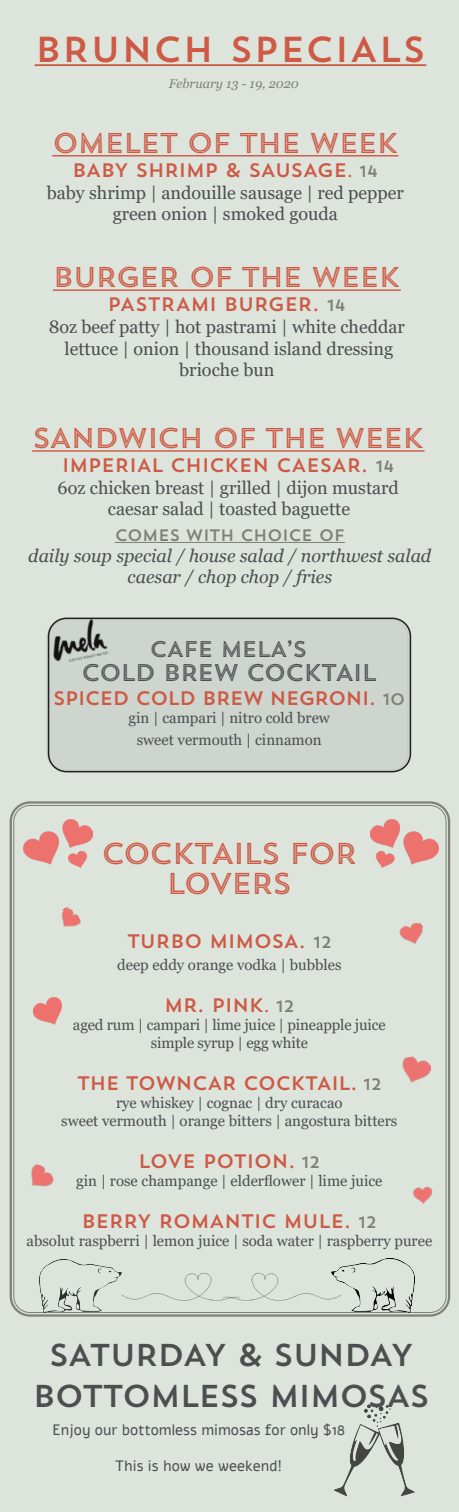
<style>
.page{position:relative;width:459px;height:1512px;background:#dce4dc}
.page>*{position:absolute;margin:0;border:0;box-sizing:border-box;transform-origin:0 0}
.Menu_Item_Title{font:36px "Trend Sans One";color:#ce5944}
.Menu_Item_Caption{font:31.5px/40.5px "Trend Sans One";letter-spacing:-.06em;color:#4e4d50;text-align:center}
.Section_Title{font:30px/30px "Trend Sans Five";letter-spacing:-.07em;color:#ce5944;text-align:center}
.Menu_Item_Title-2{font:28.5px "Trend Sans Five";letter-spacing:-.06em;color:#ce5944}
.Menu_Item_Caption-2{font:28.5px "Trend Sans Five";letter-spacing:-.06em;color:#ce5944}
.Menu_Item_Caption-3{font:24px "Trend Sans Five";letter-spacing:-.06em;color:#4d4d4f}
.Menu_Item_Caption-4{font:22.5px "Trend Sans Five";letter-spacing:-.06em;color:#4d4d4f}
.Section_Title-2{font:19.5px "Trend Sans One";letter-spacing:-.04em;color:#ce5944}
.Menu_Item_Caption-5{font:19.5px "Trend Sans One";letter-spacing:-.05em;color:#ce5944}
.Menu_Item_Title-3{font:19.5px "Trend Sans One";letter-spacing:-.045em;color:#ce5944}
.Menu_Item_Title-4{font:18px/21.6px "Georgia";color:#4d4d4f;text-align:center}
.t1{font:italic 18px/21px "Georgia";color:#4d4d4f;text-align:center}
.Menu_Item_Caption-6{font:16.5px "Trend Sans One";letter-spacing:-.04em;color:#808073}
.Section_Title-3{font:15px/18px "Georgia";color:#4d4d4f;text-align:center}
.Section_Title-4{font:15px "Alef";color:#4d4d4f}
.Menu_Item_Caption-7{font:15px "Georgia";color:#4d4d4f}
.Menu_Item_Caption-8{font:italic 12.75px "Georgia";color:#808073}
.s1{font-size:16.5px}
.s2{font-size:16.5px;color:#808073}
</style>
<div class="page">
<hr style="left:35px;top:64px;width:391px;height:2px;background:#ce5944">
<hr style="left:52px;top:155px;width:346px;height:1px;background:#ce5944">
<hr style="left:53px;top:289px;width:348px;height:2px;background:#ce5944">
<hr style="left:32px;top:450px;width:393px;height:2px;background:#ce5944">
<hr style="left:115px;top:542px;width:230px;height:1px;background:#808073">
<img style="left:333px;top:1403px;width:82px;height:94px">
<div style="left:48px;top:619px;width:360px;height:152px;background:#cdd5ce;border-radius:18px"></div>
<div style="left:48px;top:618px;width:363px;height:154px;border:2px solid #231f20;border-radius:18px"></div>
<img style="left:47px;top:617px;width:67px;height:61px">
<div style="left:10px;top:801px;width:440px;height:516px;border:2px solid #808073;border-radius:19px"></div>
<img style="left:344px;top:1258px;width:70px;height:54px">
<img style="left:23px;top:819px;width:69px;height:49px">
<img style="left:402px;top:1056px;width:30px;height:27px">
<img style="left:34px;top:997px;width:28px;height:28px">
<img style="left:31px;top:1164px;width:23px;height:23px">
<img style="left:370px;top:819px;width:69px;height:49px">
<img style="left:413px;top:1186px;width:20px;height:18px">
<img style="left:242px;top:1266px;width:102px;height:47px">
<img style="left:122px;top:1273px;width:120px;height:40px">
<img style="left:399px;top:922px;width:25px;height:22px">
<img style="left:61px;top:907px;width:20px;height:20px">
<img style="left:40px;top:1259px;width:82px;height:54px">
<p class="Menu_Item_Title" style="left:35px;top:26px;width:393px">BRUNCH SPECIALS</p>
<p class="Menu_Item_Caption-8" style="left:169px;top:75px;width:131px">February 13 - 19, 2020</p>
<p class="Menu_Item_Title-2" style="left:52px;top:125px;width:348px">OMELET OF THE WEEK</p>
<p class="Menu_Item_Title-3" style="left:72px;top:158px;width:308px">BABY SHRIMP &amp; SAUSAGE<span class="s1">.</span> <span class="s2">14</span></p>
<p class="Menu_Item_Title-4" style="left:47px;top:182px;width:359px">baby shrimp | andouille sausage | red pepper green onion | smoked gouda</p>
<p class="Menu_Item_Title-2" style="left:53px;top:259px;width:349px">BURGER OF THE WEEK</p>
<p class="Menu_Item_Title-3" style="left:108px;top:292px;width:240px">PASTRAMI BURGER. <span class="s2">14</span></p>
<p class="Menu_Item_Title-4" style="left:49px;top:316px;width:358px">8oz beef patty | hot pastrami | white cheddar lettuce | onion | thousand island dressing</p>
<p class="Menu_Item_Title-4" style="left:179px;top:359px;width:97px">brioche bun</p>
<p class="Menu_Item_Caption-2" style="left:32px;top:420px;width:394px">SANDWICH OF THE WEEK</p>
<p class="Menu_Item_Caption-5" style="left:62px;top:453px;width:334px">IMPERIAL CHICKEN CAESAR. <span class="s2">14</span></p>
<p class="Menu_Item_Title-4" style="left:58px;top:477px;width:343px">6oz chicken breast | grilled | dijon mustard</p>
<p class="Menu_Item_Title-4" style="left:108px;top:499px;width:244px">caesar salad | toasted baguette</p>
<p class="Menu_Item_Caption-6" style="left:115px;top:524px;width:232px">COMES WITH CHOICE OF</p>
<p class="t1" style="left:28px;top:545px;width:405px">daily soup special / house salad / northwest salad caesar / chop chop / fries</p>
<p class="Menu_Item_Caption-4" style="left:149px;top:635px;width:160px">CAFE MELA’S</p>
<p class="Menu_Item_Caption-3" style="left:81px;top:658px;width:297px">COLD BREW COCKTAIL</p>
<p class="Menu_Item_Caption-5" style="left:53px;top:686px;width:354px">SPICED COLD BREW NEGRONI. <span class="s2">10</span></p>
<p class="Menu_Item_Caption-7" style="left:129px;top:709px;width:203px">gin | campari | nitro cold brew</p>
<p class="Menu_Item_Caption-7" style="left:137px;top:731px;width:187px">sweet vermouth | cinnamon</p>
<p class="Section_Title" style="left:101px;top:838px;width:258px">COCKTAILS FOR<br>LOVERS</p>
<p class="Section_Title-2" style="left:127px;top:929px;width:207px">TURBO MIMOSA. <span class="s2">12</span></p>
<p class="Section_Title-3" style="left:117px;top:956px;width:226px">deep eddy orange vodka | bubbles</p>
<p class="Section_Title-2" style="left:164px;top:993px;width:132px">MR. PINK<span class="s1">.</span> <span class="s2">12</span></p>
<p class="Section_Title-3" style="left:73px;top:1016px;width:314px">aged rum | campari | lime juice | pineapple juice simple syrup | egg white</p>
<p class="Section_Title-2" style="left:77px;top:1071px;width:307px">THE TOWNCAR COCKTAIL. <span class="s2">12</span></p>
<p class="Section_Title-3" style="left:61px;top:1094px;width:338px">rye whiskey | cognac | dry curacao<br>sweet vermouth | orange bitters | angostura bitters</p>
<p class="Section_Title-2" style="left:138px;top:1149px;width:184px">LOVE POTION. <span class="s2">12</span></p>
<p class="Section_Title-3" style="left:76px;top:1172px;width:308px">gin | rose champange | elderflower | lime juice</p>
<p class="Section_Title-2" style="left:82px;top:1209px;width:297px">BERRY ROMANTIC MULE. <span class="s2">12</span></p>
<p class="Section_Title-3" style="left:27px;top:1232px;width:407px">absolut raspberri | lemon juice | soda water | raspberry puree</p>
<p class="Menu_Item_Caption" style="left:32px;top:1335px;width:399px">SATURDAY &amp; SUNDAY<br>BOTTOMLESS MIMOSAS</p>
<p class="Section_Title-4" style="left:52px;top:1419px;width:294px">Enjoy our bottomless mimosas for only $18</p>
<p class="Section_Title-4" style="left:115px;top:1455px;width:169px">This is how we weekend!</p>
</div>
